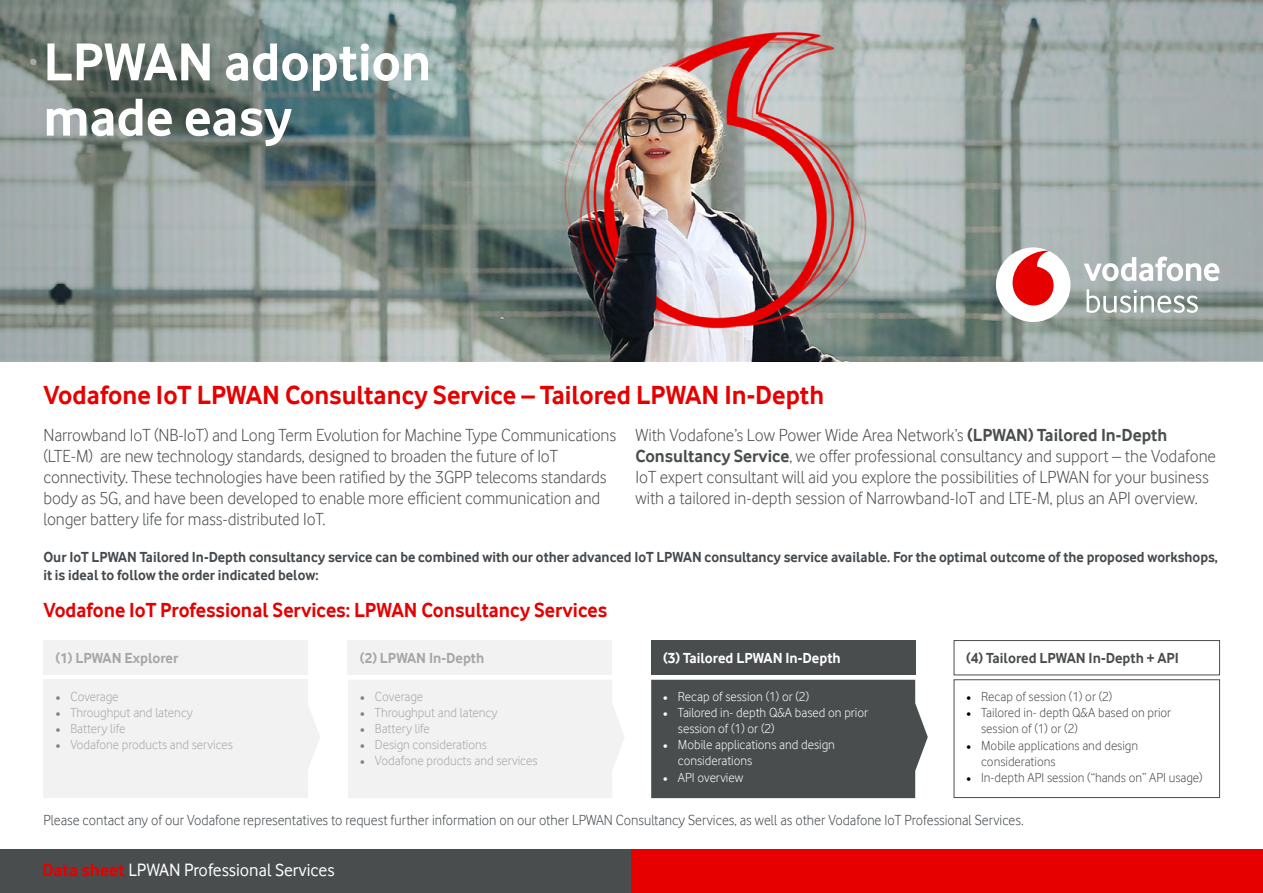
<style>
.page{position:relative;width:1263px;height:893px;background:#fff}
.page>*{position:absolute;margin:0;border:0;box-sizing:border-box;transform-origin:0 0}
.t1{font:700 55.2px/55.2px "Vodafone Rg";color:#fff}
.t2{font:700 27px "Vodafone Rg";color:#e60000}
.t3{font:700 21px "Vodafone Rg";color:#e60000}
.t4{font:18.45px "Vodafone Rg";color:#fff}
.t5{font:18px/21px "Vodafone Lt";letter-spacing:-.005em;color:#4a4d4e}
.t6{font:700 15px/18px "Vodafone Rg";color:#44494d}
.t7{font:15px "Vodafone Lt";color:#44494d}
.t8{font:700 15px "Vodafone Rg";color:#a4a6a7}
.t9{font:700 15px "Vodafone Rg";color:#4a4d4e}
.t10{font:700 15px "Vodafone Rg";color:#fff}
.t11{font:13.5px "Vodafone Lt";color:#a4a6a7}
.t12{font:13.5px/16.2px "Vodafone Lt";color:#4a4d4e}
.t13{font:13.5px/16.2px "Vodafone Lt";color:#fff}
.s1{font-family:"Vodafone Rg";font-weight:700}
.s2{font-family:"Minion Pro";color:#808080}
.s3{font-family:"Minion Pro"}
.s4{font-family:"Minion Pro";color:#000}
.s5{font-weight:700;color:#e60000}
</style>
<div class="page">
<img style="left:0;top:0;width:1263px;height:361px">
<div style="left:996px;top:247px;width:74px;height:75px;background:#fff;border-radius:50%"></div>
<svg style="left:1012px;top:251px;width:42px;height:55px"></svg>
<svg style="left:1084px;top:257px;width:135px;height:24px"></svg>
<svg style="left:1086px;top:289px;width:112px;height:24px"></svg>
<div style="left:348px;top:680px;width:276px;height:118px;background:#f2f2f2"></div>
<div style="left:651px;top:680px;width:277px;height:118px;background:#4a4d4e"></div>
<div style="left:43px;top:680px;width:264px;height:118px;background:#f2f2f2"></div>
<div style="left:43px;top:640px;width:264px;height:35px;background:#f2f2f2"></div>
<div style="left:348px;top:640px;width:264px;height:35px;background:#f2f2f2"></div>
<div style="left:651px;top:640px;width:264px;height:35px;background:#4a4d4e"></div>
<div style="left:954px;top:640px;width:266px;height:35px;border:1px solid #4a4d4e"></div>
<div style="left:954px;top:680px;width:266px;height:118px;border:1px solid #4a4d4e"></div>
<svg style="left:307px;top:703px;width:13px;height:68px"></svg>
<div style="left:0;top:849px;width:631px;height:44px;background:#4a4d4e"></div>
<div style="left:631px;top:849px;width:632px;height:44px;background:#e60000"></div>
<img style="left:561px;top:298px;width:45px;height:36px">
<h1 class="t1" style="left:43px;top:34px;width:389px">LPWAN adoption made easy</h1>
<h2 class="t2" style="left:43px;top:380px;width:782px">Vodafone IoT LPWAN Consultancy Service – Tailored LPWAN In-Depth</h2>
<p class="t5" style="left:43px;top:425px;width:574px">Narrowband IoT (NB-IoT) and Long Term Evolution for Machine Type Communications (LTE-M) are new technology standards, designed to broaden the future of IoT connectivity. These technologies have been ratified by the 3GPP telecoms standards body as 5G, and have been developed to enable more efficient communication and longer battery life for mass-distributed IoT.</p>
<p class="t5" style="left:635px;top:425px;width:582px">With Vodafone’s Low Power Wide Area Network’s <span class="s1">(LPWAN) Tailored In-Depth Consultancy Service</span>, we offer professional consultancy and support – the Vodafone IoT expert consultant will aid you explore the possibilities of LPWAN for your business with a tailored in-depth session of Narrowband-IoT and LTE-M, plus an API overview.</p>
<p class="t6" style="left:43px;top:548px;width:1176px">Our IoT LPWAN Tailored In-Depth consultancy service can be combined with our other advanced IoT LPWAN consultancy service available. For the optimal outcome of the proposed workshops, it is ideal to follow the order indicated below:</p>
<p class="t3" style="left:43px;top:598px;width:565px">Vodafone IoT Professional Services: LPWAN Consultancy Services</p>
<p class="t8" style="left:55px;top:649px;width:124px">(1) LPWAN Explorer</p>
<p class="t8" style="left:360px;top:649px;width:126px">(2) LPWAN In-Depth</p>
<p class="t10" style="left:663px;top:649px;width:179px">(3) Tailored LPWAN In-Depth</p>
<p class="t9" style="left:966px;top:649px;width:214px">(4) Tailored LPWAN In-Depth + API</p>
<p class="t11" style="left:360px;top:688px;width:65px"><span class="s2">•</span> Coverage</p>
<p class="t11" style="left:360px;top:705px;width:139px"><span class="s2">•</span> Throughput and latency</p>
<p class="t11" style="left:360px;top:721px;width:71px"><span class="s2">•</span> Battery life</p>
<p class="t11" style="left:360px;top:737px;width:128px"><span class="s2">•</span> Design considerations</p>
<p class="t11" style="left:360px;top:753px;width:179px"><span class="s2">•</span> Vodafone products and services</p>
<p class="t13" style="left:663px;top:688px;width:148px"><span class="s3">•</span> Recap of session (1) or (2)</p>
<p class="t13" style="left:678px;top:704px;width:192px;text-indent:-15px"><span class="s3">•</span> Tailored in- depth Q&amp;A based on prior session of (1) or (2)</p>
<p class="t13" style="left:678px;top:736px;width:158px;text-indent:-15px"><span class="s3">•</span> Mobile applications and design considerations</p>
<p class="t13" style="left:663px;top:769px;width:82px"><span class="s3">•</span> API overview</p>
<p class="t12" style="left:966px;top:688px;width:148px"><span class="s4">•</span> Recap of session (1) or (2)</p>
<p class="t12" style="left:981px;top:704px;width:192px;text-indent:-15px"><span class="s4">•</span> Tailored in- depth Q&amp;A based on prior session of (1) or (2)</p>
<p class="t12" style="left:981px;top:737px;width:158px;text-indent:-15px"><span class="s4">•</span> Mobile applications and design considerations</p>
<p class="t12" style="left:966px;top:769px;width:238px"><span class="s4">•</span> In-depth API session (“hands on” API usage)</p>
<p class="t11" style="left:55px;top:688px;width:65px"><span class="s2">•</span> Coverage</p>
<p class="t11" style="left:55px;top:705px;width:139px"><span class="s2">•</span> Throughput and latency</p>
<p class="t11" style="left:55px;top:721px;width:71px"><span class="s2">•</span> Battery life</p>
<p class="t11" style="left:55px;top:737px;width:179px"><span class="s2">•</span> Vodafone products and services</p>
<p class="t7" style="left:43px;top:811px;width:981px">Please contact any of our Vodafone representatives to request further information on our other LPWAN Consultancy Services, as well as other Vodafone IoT Professional Services.</p>
<p class="t4" style="left:42px;top:860px;width:294px"><span class="s5">Data sheet</span> LPWAN Professional Services</p>
</div>
